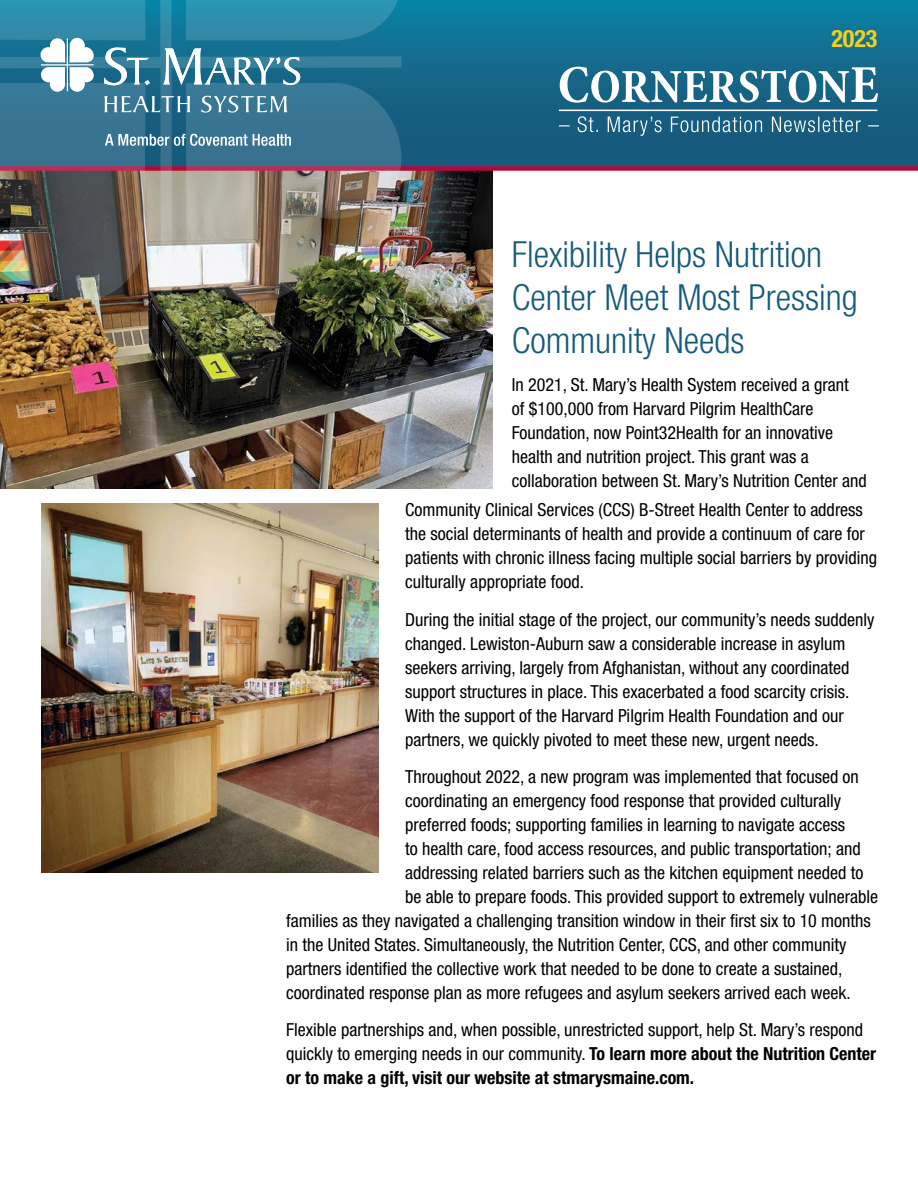
<style>
.page{position:relative;width:918px;height:1188px;background:#fff}
.page>*{position:absolute;margin:0;border:0;box-sizing:border-box;transform-origin:0 0}
.t1{font:300 condensed 36px/43.2px "Helvetica Neue LT Std";color:#165a7c}
.t2{font:700 condensed 24px "Helvetica Neue LT Std";color:#f3cf1e}
.t3{font:condensed 18px/24px "Helvetica Neue LT Std";color:#000}
.s1{font-weight:700}
</style>
<div class="page">
<div style="left:0;top:0;width:918px;height:170px;background:linear-gradient(to bottom,#0d7ea0,#1a5275)"></div>
<img style="left:0;top:171px;width:493px;height:317px">
<div style="left:0;top:166px;width:918px;height:5px;background:#b30838"></div>
<img style="left:41px;top:503px;width:337px;height:370px">
<svg style="left:560px;top:67px;width:318px;height:36px"></svg>
<hr style="left:559px;top:110px;width:318px;height:1px;background:#fff">
<svg style="left:559px;top:116px;width:320px;height:20px;background:#397592"></svg>
<img style="left:0;top:0;width:402px;height:302px">
<hr style="left:41px;top:64px;width:53px;height:2px;background:#fff">
<h2 class="t2" style="left:831px;top:24px;width:48px">2023</h2>
<h1 class="t1" style="left:512px;top:232px;width:347px">Flexibility Helps Nutrition<br>Center Meet Most Pressing<br>Community Needs</h1>
<p class="t3" style="left:512px;top:372px;width:356px">In 2021, St. Mary’s Health System received a grant<br>of $100,000 from Harvard Pilgrim HealthCare Foundation, now Point32Health for an innovative health and nutrition project. This grant was a collaboration between St. Mary’s Nutrition Center and</p>
<p class="t3" style="left:405px;top:498px;width:473px">Community Clinical Services (CCS) B-Street Health Center to address the social determinants of health and provide a continuum of care for patients with chronic illness facing multiple social barriers by providing culturally appropriate food.</p>
<p class="t3" style="left:405px;top:607px;width:471px">During the initial stage of the project, our community’s needs suddenly changed. Lewiston-Auburn saw a considerable increase in asylum seekers arriving, largely from Afghanistan, without any coordinated support structures in place. This exacerbated a food scarcity crisis.<br>With the support of the Harvard Pilgrim Health Foundation and our partners, we quickly pivoted to meet these new, urgent needs.</p>
<p class="t3" style="left:405px;top:764px;width:455px">Throughout 2022, a new program was implemented that focused on</p>
<p class="t3" style="left:405px;top:788px;width:438px">coordinating an emergency food response that provided culturally</p>
<p class="t3" style="left:405px;top:812px;width:442px">preferred foods; supporting families in learning to navigate access</p>
<p class="t3" style="left:405px;top:836px;width:457px">to health care, food access resources, and public transportation; and</p>
<p class="t3" style="left:405px;top:860px;width:460px">addressing related barriers such as the kitchen equipment needed to</p>
<p class="t3" style="left:405px;top:884px;width:474px">be able to prepare foods. This provided support to extremely vulnerable</p>
<p class="t3" style="left:286px;top:908px;width:586px">families as they navigated a challenging transition window in their first six to 10 months</p>
<p class="t3" style="left:286px;top:932px;width:562px">in the United States. Simultaneously, the Nutrition Center, CCS, and other community</p>
<p class="t3" style="left:286px;top:956px;width:558px">partners identified the collective work that needed to be done to create a sustained,</p>
<p class="t3" style="left:286px;top:980px;width:566px">coordinated response plan as more refugees and asylum seekers arrived each week.</p>
<p class="t3" style="left:286px;top:1018px;width:592px">Flexible partnerships and, when possible, unrestricted support, help St. Mary’s respond quickly to emerging needs in our community. <span class="s1">To learn more about the Nutrition Center or to make a gift, visit our website at stmarysmaine.com.</span></p>
</div>
